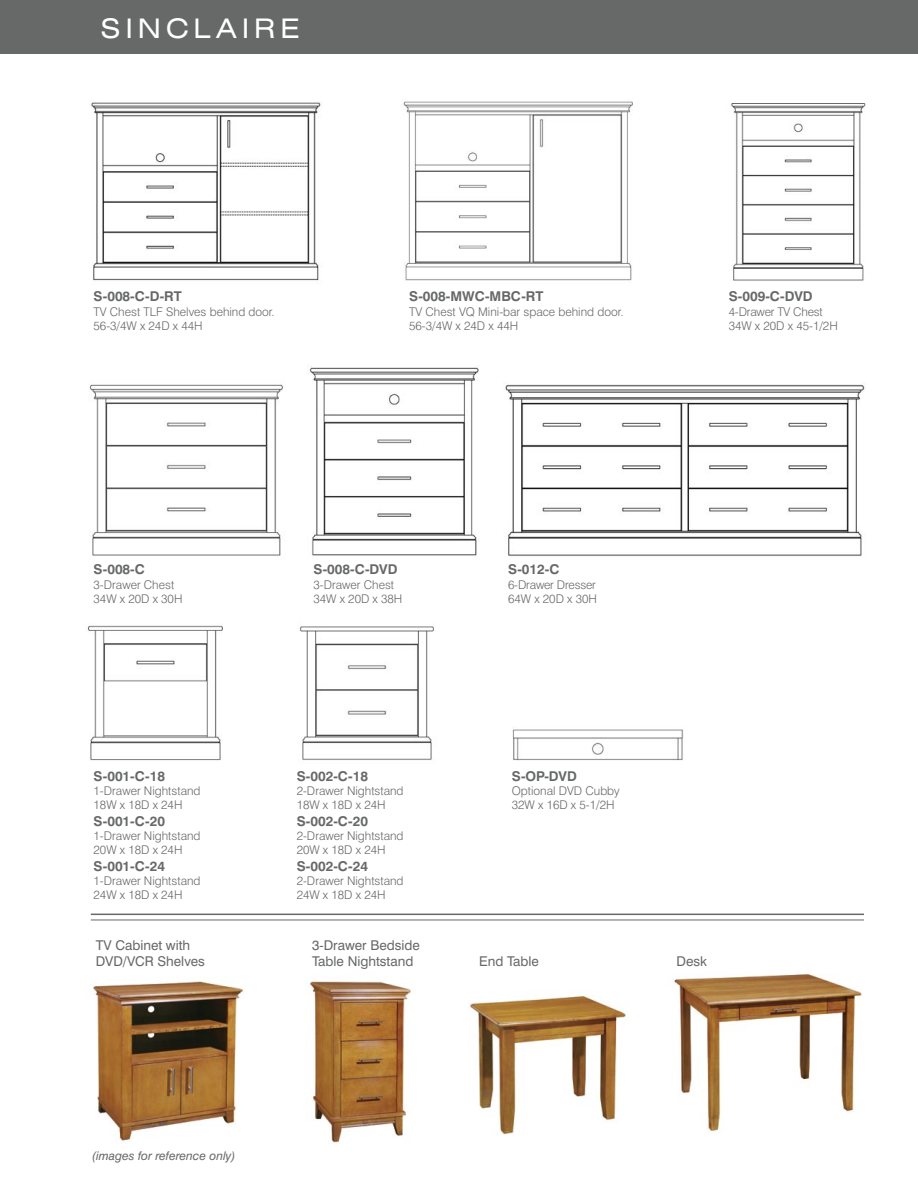
<style>
.page{position:relative;width:918px;height:1188px;background:#fff}
.page>*{position:absolute;margin:0;border:0;box-sizing:border-box;transform-origin:0 0}
.t1{font:expanded 27px "Swiss 721 BT";letter-spacing:.18em;color:#fff}
.t2{font:700 13.5px "Swiss 721 BT";color:#676868}
.t3{font:13.5px/16.2px "Swiss 721 BT";color:#676868}
.t4{font:300 12px "Swiss 721 BT";color:#676868}
.t5{font:italic 12px "Swiss 721 BT";color:#676868}
</style>
<div class="page">
<div style="left:0;top:0;width:918px;height:54px;background:#676868"></div>
<img style="left:674px;top:973px;width:189px;height:159px">
<img style="left:93px;top:981px;width:151px;height:160px">
<img style="left:309px;top:980px;width:103px;height:164px">
<img style="left:468px;top:995px;width:158px;height:140px">
<img style="left:91px;top:102px;width:231px;height:179px">
<img style="left:403px;top:101px;width:230px;height:180px">
<img style="left:731px;top:103px;width:135px;height:178px">
<img style="left:89px;top:384px;width:195px;height:172px">
<img style="left:309px;top:367px;width:170px;height:189px">
<img style="left:505px;top:384px;width:360px;height:172px">
<img style="left:88px;top:625px;width:135px;height:136px">
<img style="left:300px;top:626px;width:134px;height:134px">
<hr style="left:91px;top:914px;width:773px;height:1px;background:#676868">
<hr style="left:91px;top:920px;width:773px;height:1px;background:#676868">
<img style="left:512px;top:729px;width:172px;height:32px">
<p class="t1" style="left:101px;top:12px;width:200px">SINCLAIRE</p>
<p class="t2" style="left:94px;top:288px;width:90px">S-008-C-D-RT</p>
<p class="t4" style="left:94px;top:304px;width:183px">TV Chest TLF Shelves behind door.</p>
<p class="t4" style="left:94px;top:318px;width:111px">56-3/4W x 24D x 44H</p>
<p class="t2" style="left:409px;top:288px;width:136px">S-008-MWC-MBC-RT</p>
<p class="t4" style="left:409px;top:304px;width:216px">TV Chest VQ Mini-bar space behind door.</p>
<p class="t4" style="left:409px;top:318px;width:111px">56-3/4W x 24D x 44H</p>
<p class="t2" style="left:729px;top:288px;width:86px">S-009-C-DVD</p>
<p class="t4" style="left:729px;top:304px;width:96px">4-Drawer TV Chest</p>
<p class="t4" style="left:729px;top:318px;width:111px">34W x 20D x 45-1/2H</p>
<p class="t2" style="left:94px;top:561px;width:53px">S-008-C</p>
<p class="t4" style="left:94px;top:577px;width:82px">3-Drawer Chest</p>
<p class="t4" style="left:94px;top:592px;width:90px">34W x 20D x 30H</p>
<p class="t2" style="left:314px;top:561px;width:86px">S-008-C-DVD</p>
<p class="t4" style="left:314px;top:577px;width:82px">3-Drawer Chest</p>
<p class="t4" style="left:314px;top:592px;width:90px">34W x 20D x 38H</p>
<p class="t2" style="left:508px;top:561px;width:53px">S-012-C</p>
<p class="t4" style="left:508px;top:577px;width:89px">6-Drawer Dresser</p>
<p class="t4" style="left:508px;top:592px;width:90px">64W x 20D x 30H</p>
<p class="t2" style="left:94px;top:768px;width:73px">S-001-C-18</p>
<p class="t4" style="left:94px;top:783px;width:108px">1-Drawer Nightstand</p>
<p class="t4" style="left:94px;top:798px;width:90px">18W x 18D x 24H</p>
<p class="t2" style="left:94px;top:813px;width:73px">S-001-C-20</p>
<p class="t4" style="left:94px;top:828px;width:108px">1-Drawer Nightstand</p>
<p class="t4" style="left:94px;top:843px;width:90px">20W x 18D x 24H</p>
<p class="t2" style="left:94px;top:858px;width:73px">S-001-C-24</p>
<p class="t4" style="left:94px;top:873px;width:108px">1-Drawer Nightstand</p>
<p class="t4" style="left:94px;top:888px;width:90px">24W x 18D x 24H</p>
<p class="t2" style="left:297px;top:768px;width:73px">S-002-C-18</p>
<p class="t4" style="left:297px;top:783px;width:108px">2-Drawer Nightstand</p>
<p class="t4" style="left:297px;top:798px;width:90px">18W x 18D x 24H</p>
<p class="t2" style="left:297px;top:813px;width:73px">S-002-C-20</p>
<p class="t4" style="left:297px;top:828px;width:108px">2-Drawer Nightstand</p>
<p class="t4" style="left:297px;top:843px;width:90px">20W x 18D x 24H</p>
<p class="t2" style="left:297px;top:858px;width:73px">S-002-C-24</p>
<p class="t4" style="left:297px;top:873px;width:108px">2-Drawer Nightstand</p>
<p class="t4" style="left:297px;top:888px;width:90px">24W x 18D x 24H</p>
<p class="t2" style="left:512px;top:768px;width:66px">S-OP-DVD</p>
<p class="t4" style="left:512px;top:783px;width:109px">Optional DVD Cubby</p>
<p class="t4" style="left:512px;top:798px;width:104px">32W x 16D x 5-1/2H</p>
<p class="t3" style="left:96px;top:937px;width:96px">TV Cabinet with</p>
<p class="t3" style="left:96px;top:953px;width:111px">DVD/VCR Shelves</p>
<p class="t3" style="left:312px;top:937px;width:109px">3-Drawer Bedside<br>Table Nightstand</p>
<p class="t3" style="left:479px;top:953px;width:61px">End Table</p>
<p class="t3" style="left:676px;top:953px;width:32px">Desk</p>
<p class="t5" style="left:92px;top:1149px;width:145px">(images for reference only)</p>
</div>
